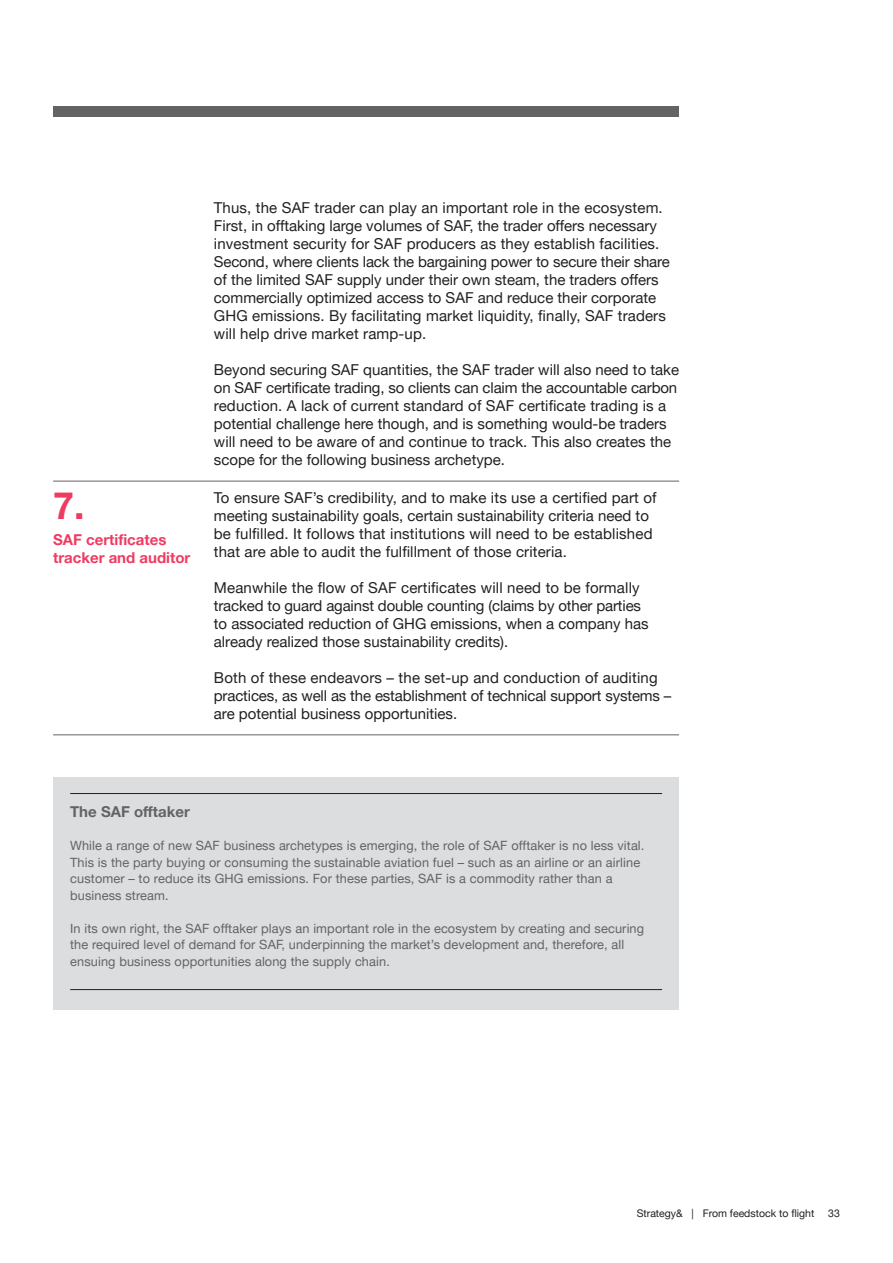
<style>
.page{position:relative;width:893px;height:1263px;background:#fff}
.page>*{position:absolute;margin:0;border:0;box-sizing:border-box;transform-origin:0 0}
.t1{font:700 37.5px "Helvetica Neue LT Pro";color:#ef3b62}
.t2{font:15px/18px "Helvetica Neue LT Pro";color:#231f20}
.t3{font:700 15px/18px "Helvetica Neue LT Pro";color:#ef3b62}
.Sidebar_Title_10_12{font:700 15px "Helvetica Neue LT Pro";color:#636366}
.Sidebar_Body_Text_8{font:12.75px/16.5px "Helvetica Neue LT Pro";letter-spacing:.01em;color:#636366}
.t4{font:10.5px "Helvetica Neue LT Pro";color:#231f20}
</style>
<div class="page">
<div style="left:53px;top:106px;width:626px;height:11px;background:#636366"></div>
<hr style="left:53px;top:481px;width:161px;height:1px;background:#636366">
<hr style="left:214px;top:481px;width:465px;height:1px;background:#636366">
<hr style="left:53px;top:734px;width:161px;height:1px;background:#636366">
<hr style="left:214px;top:734px;width:465px;height:1px;background:#636366">
<div style="left:53px;top:793px;width:626px;height:189px;background:#dcdddf"></div>
<div style="left:53px;top:777px;width:626px;height:44px;background:#dcdddf"></div>
<hr style="left:70px;top:793px;width:592px;height:1px;background:#231f20">
<div style="left:53px;top:924px;width:626px;height:86px;background:#dcdddf"></div>
<hr style="left:70px;top:989px;width:592px;height:1px;background:#231f20">
<p class="t1" style="left:53px;top:482px;width:33px">7.</p>
<p class="t3" style="left:53px;top:530px;width:139px">SAF certificates tracker and auditor</p>
<p class="t2" style="left:214px;top:198px;width:457px">Thus, the SAF trader can play an important role in the ecosystem.<br>First, in offtaking large volumes of SAF, the trader offers necessary investment security for SAF producers as they establish facilities.<br>Second, where clients lack the bargaining power to secure their share of the limited SAF supply under their own steam, the traders offers commercially optimized access to SAF and reduce their corporate GHG emissions. By facilitating market liquidity, finally, SAF traders will help drive market ramp-up.</p>
<p class="t2" style="left:214px;top:360px;width:467px">Beyond securing SAF quantities, the SAF trader will also need to take on SAF certificate trading, so clients can claim the accountable carbon reduction. A lack of current standard of SAF certificate trading is a potential challenge here though, and is something would-be traders will need to be aware of and continue to track. This also creates the scope for the following business archetype.</p>
<p class="t2" style="left:214px;top:488px;width:444px">To ensure SAF’s credibility, and to make its use a certified part of meeting sustainability goals, certain sustainability criteria need to be fulfilled. It follows that institutions will need to be established that are able to audit the fulfillment of those criteria.</p>
<p class="t2" style="left:214px;top:578px;width:436px">Meanwhile the flow of SAF certificates will need to be formally tracked to guard against double counting (claims by other parties to associated reduction of GHG emissions, when a company has already realized those sustainability credits).</p>
<p class="t2" style="left:214px;top:668px;width:459px">Both of these endeavors – the set-up and conduction of auditing practices, as well as the establishment of technical support systems – are potential business opportunities.</p>
<p class="Sidebar_Title_10_12" style="left:70px;top:803px;width:121px">The SAF offtaker</p>
<p class="Sidebar_Body_Text_8" style="left:70px;top:837px;width:576px">While a range of new SAF business archetypes is emerging, the role of SAF offtaker is no less vital.<br>This is the party buying or consuming the sustainable aviation fuel – such as an airline or an airline customer – to reduce its GHG emissions. For these parties, SAF is a commodity rather than a business stream.</p>
<p class="Sidebar_Body_Text_8" style="left:70px;top:920px;width:575px">In its own right, the SAF offtaker plays an important role in the ecosystem by creating and securing the required level of demand for SAF, underpinning the market’s development and, therefore, all ensuing business opportunities along the supply chain.</p>
<p class="t4" style="left:637px;top:1207px;width:179px">Strategy&amp; | From feedstock to flight</p>
<p class="t4" style="left:828px;top:1207px;width:13px">33</p>
</div>
